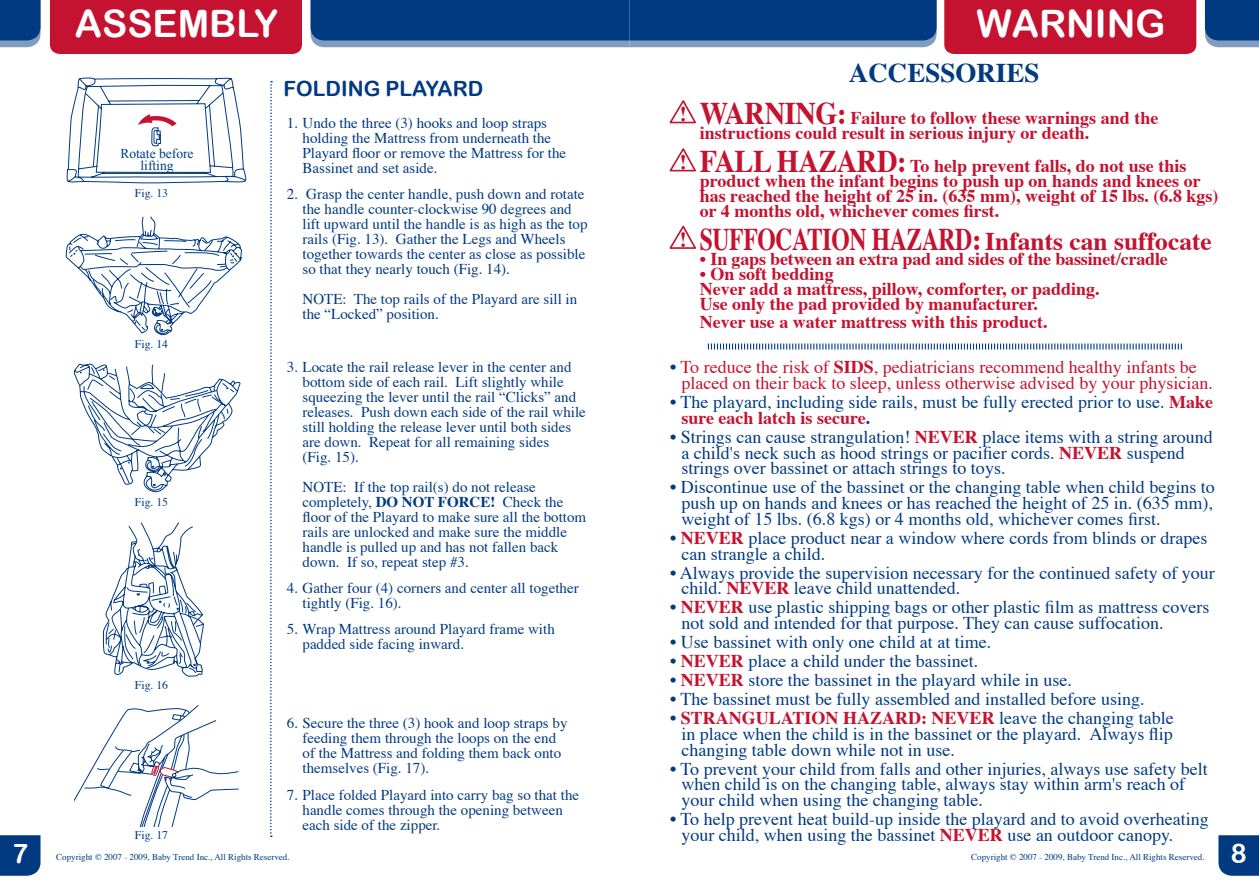
<style>
.page{position:relative;width:1259px;height:893px;background:#fff}
.page>*{position:absolute;margin:0;border:0;box-sizing:border-box;transform-origin:0 0}
.t1{font:37.8px "Arial Rounded MT Bold";color:#fff}
.t2{font:700 27px "Times";color:#013a81}
.t3{font:27px "Arial Rounded MT Bold";color:#fff}
.t4{font:700 25.5px "Times";color:#c41230}
.t5{font:21px "Arial Rounded MT Bold";color:#013a81}
.t6{font:18px/15.8px "Times";color:#013a81}
.t7{font:700 18px/15px "Times";color:#c41230}
.t8{font:18px/15.8px "Times";color:#c41230}
.t9{font:15px/15px "Times";color:#013a81}
.t10{font:13.5px/12px "Times New Roman";color:#013a81;text-align:center}
.t11{font:11.7px "Times";color:#013a81}
.t12{font:9px "Times";color:#013a81}
.s1{font-weight:700}
.s2{font-size:31.5px}
.s3{color:#013a81}
.s4{font-weight:700;color:#c41230}
</style>
<div class="page">
<div style="left:50px;top:0;width:252px;height:54px;background:#c41230"></div>
<svg style="left:0;top:0;width:40px;height:47px"></svg>
<div style="left:0;top:835px;width:40px;height:41px;background:#013a81"></div>
<div style="left:944px;top:0;width:252px;height:54px;background:#c41230"></div>
<svg style="left:310px;top:0;width:626px;height:47px"></svg>
<svg style="left:1205px;top:0;width:54px;height:47px"></svg>
<svg style="left:1218px;top:835px;width:41px;height:41px"></svg>
<svg style="left:270px;top:81px;width:2px;height:756px"></svg>
<svg style="left:66px;top:77px;width:181px;height:107px"></svg>
<svg style="left:65px;top:216px;width:177px;height:120px"></svg>
<svg style="left:73px;top:363px;width:168px;height:130px"></svg>
<svg style="left:103px;top:522px;width:101px;height:155px"></svg>
<svg style="left:75px;top:705px;width:164px;height:121px"></svg>
<svg style="left:708px;top:344px;width:473px;height:6px"></svg>
<svg style="left:669px;top:100px;width:27px;height:24px"></svg>
<svg style="left:669px;top:148px;width:27px;height:24px"></svg>
<svg style="left:669px;top:225px;width:27px;height:24px"></svg>
<h1 class="t1" style="left:75px;top:1px;width:205px">ASSEMBLY</h1>
<h1 class="t1" style="left:976px;top:1px;width:191px">WARNING</h1>
<h2 class="t2" style="left:849px;top:47px;width:192px">ACCESSORIES</h2>
<p class="t5" style="left:284px;top:76px;width:201px">FOLDING PLAYARD</p>
<p class="t9" style="left:302px;top:114px;width:265px;text-indent:-16px">1. Undo the three (3) hooks and loop straps holding the Mattress from underneath the Playard floor or remove the Mattress for the Bassinet and set aside.</p>
<p class="t9" style="left:302px;top:185px;width:286px;text-indent:-16px">2. Grasp the center handle, push down and rotate the handle counter-clockwise 90 degrees and lift upward until the handle is as high as the top rails (Fig. 13). Gather the Legs and Wheels together towards the center as close as possible so that they nearly touch (Fig. 14).</p>
<p class="t9" style="left:302px;top:290px;width:276px">NOTE: The top rails of the Playard are sill in the “Locked” position.</p>
<p class="t9" style="left:302px;top:358px;width:285px;text-indent:-16px">3. Locate the rail release lever in the center and bottom side of each rail. Lift slightly while squeezing the lever until the rail “Clicks” and releases. Push down each side of the rail while still holding the release lever until both sides are down. Repeat for all remaining sides<br>(Fig. 15).</p>
<p class="t9" style="left:302px;top:478px;width:285px">NOTE: If the top rail(s) do not release completely, <span class="s1">DO NOT FORCE!</span> Check the floor of the Playard to make sure all the bottom rails are unlocked and make sure the middle handle is pulled up and has not fallen back down. If so, repeat step #3.</p>
<p class="t9" style="left:302px;top:579px;width:278px;text-indent:-16px">4. Gather four (4) corners and center all together tightly (Fig. 16).</p>
<p class="t9" style="left:302px;top:620px;width:254px;text-indent:-16px">5. Wrap Mattress around Playard frame with padded side facing inward.</p>
<p class="t7" style="left:700px;top:108px;width:460px"><span class="s2">WARNING:</span> Failure to follow these warnings and the instructions could result in serious injury or death.</p>
<p class="t7" style="left:700px;top:156px;width:520px"><span class="s2">FALL HAZARD:</span> To help prevent falls, do not use this product when the infant begins to push up on hands and knees or has reached the height of 25 in. (635 mm), weight of 15 lbs. (6.8 kgs) or 4 months old, whichever comes first.</p>
<h3 class="t4" style="left:700px;top:217px;width:513px"><span class="s2">SUFFOCATION HAZARD:</span> Infants can suffocate</h3>
<p class="t7" style="left:700px;top:249px;width:470px">• In gaps between an extra pad and sides of the bassinet/cradle</p>
<p class="t7" style="left:700px;top:264px;width:401px">• On soft bedding<br>Never add a mattress, pillow, comforter, or padding.<br>Use only the pad provided by manufacturer.</p>
<p class="t7" style="left:700px;top:312px;width:349px">Never use a water mattress with this product.</p>
<p class="t8" style="left:681px;top:358px;width:533px;text-indent:-11px"><span class="s3">•</span> To reduce the risk of <span class="s1">SIDS</span>, pediatricians recommend healthy infants be placed on their back to sleep, unless otherwise advised by your physician.</p>
<p class="t6" style="left:681px;top:393px;width:533px;text-indent:-11px">• The playard, including side rails, must be fully erected prior to use. <span class="s4">Make sure each latch is secure</span><span class="s1">.</span></p>
<p class="t6" style="left:681px;top:427px;width:533px;text-indent:-11px">• Strings can cause strangulation! <span class="s4">NEVER</span> place items with a string around a child's neck such as hood strings or pacifier cords. <span class="s4">NEVER</span> suspend strings over bassinet or attach strings to toys.</p>
<p class="t6" style="left:681px;top:478px;width:535px;text-align:justify;text-indent:-11px">• Discontinue use of the bassinet or the changing table when child begins to push up on hands and knees or has reached the height of 25 in. (635 mm), weight of 15 lbs. (6.8 kgs) or 4 months old, whichever comes first.</p>
<p class="t6" style="left:681px;top:528px;width:527px;text-indent:-11px">• <span class="s4">NEVER</span> place product near a window where cords from blinds or drapes can strangle a child.</p>
<p class="t6" style="left:681px;top:563px;width:535px;text-indent:-11px">• Always provide the supervision necessary for the continued safety of your child. <span class="s4">NEVER</span> leave child unattended.</p>
<p class="t6" style="left:681px;top:598px;width:529px;text-indent:-11px">• <span class="s4">NEVER</span> use plastic shipping bags or other plastic film as mattress covers not sold and intended for that purpose. They can cause suffocation.</p>
<p class="t6" style="left:670px;top:633px;width:323px">• Use bassinet with only one child at at time.</p>
<p class="t6" style="left:670px;top:652px;width:310px">• <span class="s4">NEVER</span> place a child under the bassinet.</p>
<p class="t6" style="left:670px;top:671px;width:403px">• <span class="s4">NEVER</span> store the bassinet in the playard while in use.</p>
<p class="t6" style="left:670px;top:690px;width:476px">• The bassinet must be fully assembled and installed before using.</p>
<p class="t6" style="left:681px;top:708px;width:494px;text-align:justify;text-indent:-11px">• <span class="s4">STRANGULATION HAZARD: NEVER</span> leave the changing table in place when the child is in the bassinet or the playard. Always flip changing table down while not in use.</p>
<p class="t6" style="left:681px;top:759px;width:528px;text-indent:-11px">• To prevent your child from falls and other injuries, always use safety belt when child is on the changing table, always stay within arm's reach of your child when using the changing table.</p>
<p class="t6" style="left:681px;top:809px;width:529px;text-indent:-11px">• To help prevent heat build-up inside the playard and to avoid overheating your child, when using the bassinet <span class="s4">NEVER</span> use an outdoor canopy.</p>
<p class="t10" style="left:120px;top:147px;width:75px">Rotate before lifting</p>
<p class="t11" style="left:135px;top:182px;width:35px">Fig. 13</p>
<p class="t11" style="left:135px;top:333px;width:35px">Fig. 14</p>
<p class="t11" style="left:135px;top:491px;width:35px">Fig. 15</p>
<p class="t11" style="left:135px;top:675px;width:35px">Fig. 16</p>
<p class="t9" style="left:302px;top:714px;width:266px;text-indent:-16px">6. Secure the three (3) hook and loop straps by feeding them through the loops on the end of the Mattress and folding them back onto themselves (Fig. 17).</p>
<p class="t9" style="left:302px;top:786px;width:278px;text-indent:-16px">7. Place folded Playard into carry bag so that the handle comes through the opening between each side of the zipper.</p>
<p class="t11" style="left:135px;top:824px;width:35px">Fig. 17</p>
<h2 class="t3" style="left:12px;top:838px;width:18px">7</h2>
<p class="t12" style="left:56px;top:848px;width:235px">Copyright © 2007 - 2009, Baby Trend Inc., All Rights Reserved.</p>
<p class="t12" style="left:971px;top:848px;width:235px">Copyright © 2007 - 2009, Baby Trend Inc., All Rights Reserved.</p>
<h2 class="t3" style="left:1230px;top:838px;width:18px">8</h2>
</div>
